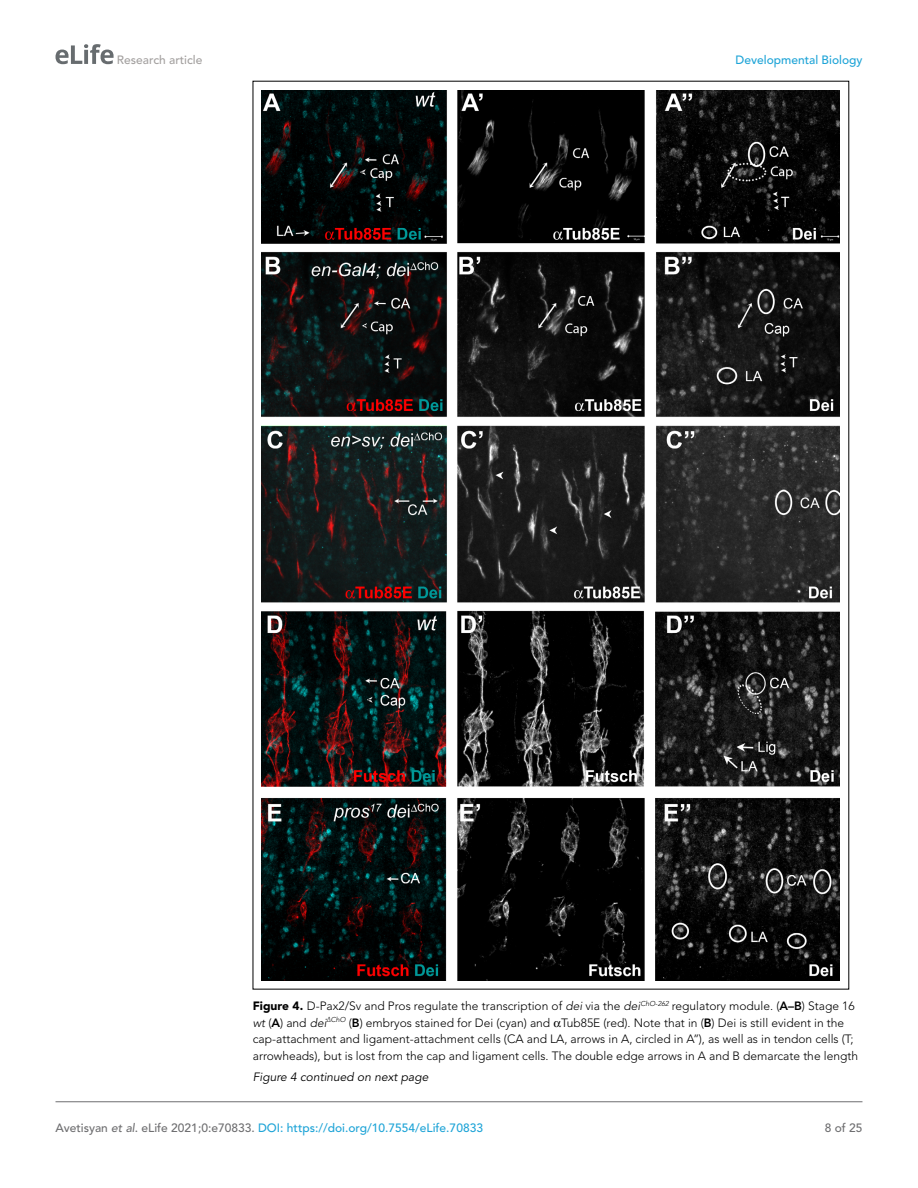
<style>
.page{position:relative;width:918px;height:1188px;background:#fff}
.page>*{position:absolute;margin:0;border:0;box-sizing:border-box;transform-origin:0 0}
.t1{font:300 12px/16.5px "Avenir LT Std";color:#000}
.t2{font:500 12px "Avenir LT Std";color:#1ea4d7}
.t3{font:italic 12px "Avenir LT Std";color:#000}
.t4{font:500 12px "Avenir LT Std";color:#a3a09f}
.t5{font:500 12px "Avenir LT Std";color:#6e6e70}
.s1{font-weight:900}
.s2{font-style:italic}
.s3{font-weight:800}
.s4{color:#6e6e70}
.s5{font-style:italic;color:#6e6e70}
</style>
<div class="page">
<svg style="left:56px;top:44px;width:58px;height:20px"></svg>
<hr style="left:56px;top:1101px;width:806px;height:1px;background:#6e6e70">
<img style="left:262px;top:90px;width:578px;height:890px">
<p class="t4" style="left:117px;top:53px;width:87px">Research article</p>
<p class="t2" style="left:736px;top:53px;width:128px">Developmental Biology</p>
<p class="t1" style="left:253px;top:998px;width:607px"><span class="s1">Figure 4.</span> D-Pax2/Sv and Pros regulate the transcription of <span class="s2">dei</span> via the <span class="s2">dei</span><sup>ChO-262</sup> regulatory module. (<span class="s3">A–B</span>) Stage 16 <span class="s2">wt</span> (<span class="s3">A</span>) and <span class="s2">dei</span><sup>∆ChO</sup> (<span class="s3">B</span>) embryos stained for Dei (cyan) and Tub85E (red). Note that in (<span class="s3">B</span>) Dei is still evident in the cap-attachment and ligament-attachment cells (CA and LA, arrows in A, circled in A’’), as well as in tendon cells (T; arrowheads), but is lost from the cap and ligament cells. The double edge arrows in A and B demarcate the length</p>
<p class="t3" style="left:253px;top:1070px;width:177px">Figure 4 continued on next page</p>
<p class="t2" style="left:56px;top:1121px;width:429px"><span class="s4">Avetisyan</span> <span class="s5">et al</span><span class="s4">. eLife 2021;0:e70833.</span> DOI: https://doi.org/10.7554/eLife.70833</p>
<p class="t5" style="left:825px;top:1121px;width:39px">8 of 25</p>
</div>
